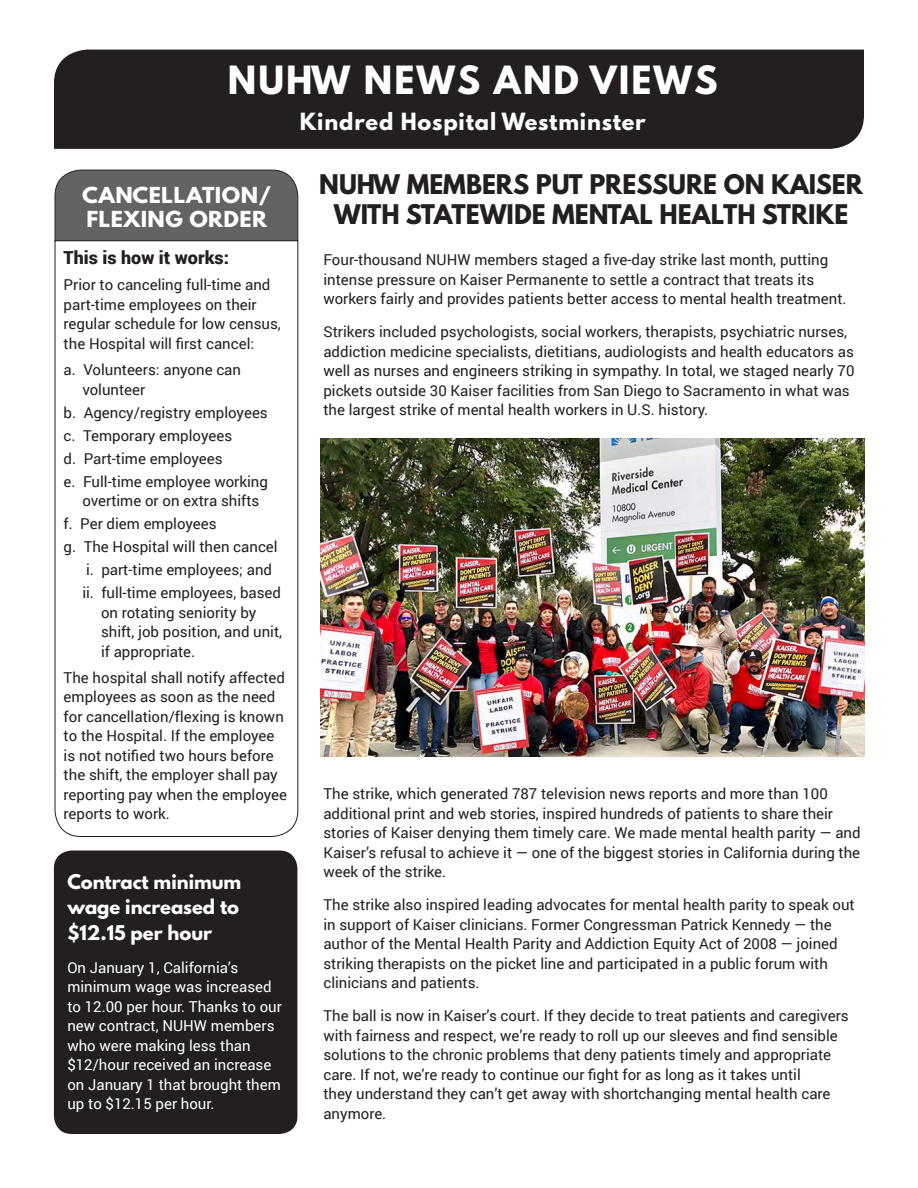
<style>
.page{position:relative;width:918px;height:1188px;background:#fff}
.page>*{position:absolute;margin:0;border:0;box-sizing:border-box;transform-origin:0 0}
.t1{font:700 34.5px "League Spartan";letter-spacing:.06em;color:#fff}
.t2{font:700 24px/30px "League Spartan";color:#231f20;text-align:center}
.t3{font:700 21px "League Spartan";letter-spacing:.04em;color:#fff}
.t4{font:700 19.5px "League Spartan";letter-spacing:.02em;color:#fff;scale:1.08 1}
.t5{font:700 18px/25.5px "League Spartan";color:#fff}
.t6{font:900 18px "Roboto";color:#231f20}
.t7{font:15px/19.5px "Roboto";color:#231f20}
.t8{font:15px/19.5px "Roboto";color:#fff}
</style>
<div class="page">
<div style="left:54px;top:169px;width:245px;height:71px;background:#636366"></div>
<svg style="left:54px;top:240px;width:245px;height:597px"></svg>
<div style="left:54px;top:850px;width:243px;height:284px;background:#231f20;border-radius:18px"></div>
<div style="left:54px;top:50px;width:810px;height:99px;background:#231f20"></div>
<img style="left:320px;top:439px;width:545px;height:317px">
<p class="t1" style="left:228px;top:53px;width:491px">NUHW NEWS AND VIEWS</p>
<p class="t3" style="left:300px;top:105px;width:347px">Kindred Hospital Westminster</p>
<p class="t2" style="left:319px;top:169px;width:545px">NUHW MEMBERS PUT PRESSURE ON KAISER<br>WITH STATEWIDE MENTAL HEALTH STRIKE</p>
<p class="t7" style="left:323px;top:250px;width:525px">Four-thousand NUHW members staged a five-day strike last month, putting intense pressure on Kaiser Permanente to settle a contract that treats its workers fairly and provides patients better access to mental health treatment.</p>
<p class="t7" style="left:323px;top:322px;width:533px">Strikers included psychologists, social workers, therapists, psychiatric nurses, addiction medicine specialists, dietitians, audiologists and health educators as well as nurses and engineers striking in sympathy. In total, we staged nearly 70 pickets outside 30 Kaiser facilities from San Diego to Sacramento in what was the largest strike of mental health workers in U.S. history.</p>
<p class="t4" style="left:82px;top:180px;width:177px">CANCELLATION/</p>
<p class="t4" style="left:86px;top:204px;width:169px">FLEXING ORDER</p>
<p class="t6" style="left:64px;top:245px;width:167px">This is how it works:</p>
<p class="t7" style="left:64px;top:275px;width:219px">Prior to canceling full-time and part-time employees on their regular schedule for low census, the Hospital will first cancel:</p>
<p class="t7" style="left:82px;top:359px;width:160px;text-indent:-19px">a. Volunteers: anyone can volunteer</p>
<p class="t7" style="left:64px;top:402px;width:206px">b. Agency/registry employees</p>
<p class="t7" style="left:64px;top:425px;width:170px">c. Temporary employees</p>
<p class="t7" style="left:64px;top:448px;width:160px">d. Part-time employees</p>
<p class="t7" style="left:82px;top:471px;width:187px;text-indent:-19px">e. Full-time employee working overtime or on extra shifts</p>
<p class="t7" style="left:64px;top:513px;width:154px">f. Per diem employees</p>
<p class="t7" style="left:64px;top:536px;width:216px">g. The Hospital will then cancel</p>
<p class="t7" style="left:86px;top:559px;width:188px">i. part-time employees; and</p>
<p class="t7" style="left:101px;top:582px;width:183px;text-indent:-19px">ii. full-time employees, based on rotating seniority by shift, job position, and unit, if appropriate.</p>
<p class="t7" style="left:64px;top:667px;width:225px">The hospital shall notify affected employees as soon as the need for cancellation/flexing is known to the Hospital. If the employee is not notified two hours before the shift, the employer shall pay reporting pay when the employee reports to work.</p>
<p class="t7" style="left:323px;top:784px;width:539px">The strike, which generated 787 television news reports and more than 100 additional print and web stories, inspired hundreds of patients to share their stories of Kaiser denying them timely care. We made mental health parity — and Kaiser’s refusal to achieve it — one of the biggest stories in California during the week of the strike.</p>
<p class="t7" style="left:323px;top:895px;width:533px">The strike also inspired leading advocates for mental health parity to speak out in support of Kaiser clinicians. Former Congressman Patrick Kennedy — the author of the Mental Health Parity and Addiction Equity Act of 2008 — joined striking therapists on the picket line and participated in a public forum with clinicians and patients.</p>
<p class="t7" style="left:323px;top:1006px;width:527px">The ball is now in Kaiser’s court. If they decide to treat patients and caregivers with fairness and respect, we’re ready to roll up our sleeves and find sensible solutions to the chronic problems that deny patients timely and appropriate care. If not, we’re ready to continue our fight for as long as it takes until<br>they understand they can’t get away with shortchanging mental health care anymore.</p>
<p class="t5" style="left:67px;top:868px;width:175px">Contract minimum wage increased to $12.15 per hour</p>
<p class="t8" style="left:67px;top:957px;width:216px">On January 1, California’s minimum wage was increased to 12.00 per hour. Thanks to our new contract, NUHW members who were making less than $12/hour received an increase on January 1 that brought them up to $12.15 per hour.</p>
</div>
